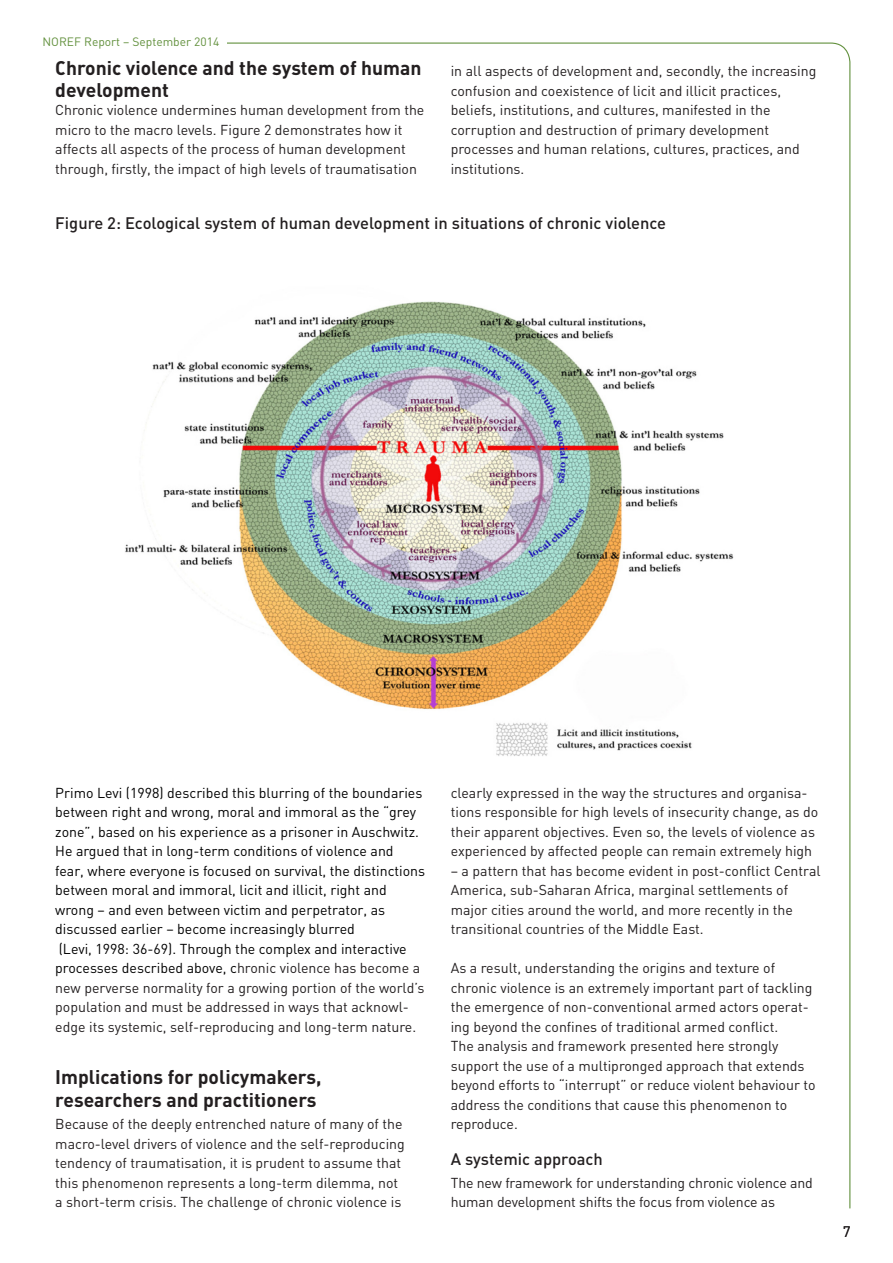
<style>
.page{position:relative;width:893px;height:1263px;background:#fff}
.page>*{position:absolute;margin:0;border:0;box-sizing:border-box;transform-origin:0 0}
.t1{font:700 19.5px/22.5px "DIN";color:#231f20}
.t2{font:500 16.5px "DIN";color:#231f20}
.t3{font:15px "DIN";color:#231f20}
.t4{font:14.25px/19.5px "DIN";color:#231f20}
.t5{font:14.25px/19.5px "DIN";color:#000}
.t6{font:12px "DIN";color:#63913e}
.s1{color:#231f20}
</style>
<div class="page">
<img style="left:125px;top:301px;width:609px;height:455px">
<p class="t6" style="left:43px;top:35px;width:178px">Noref Report – September 2014</p>
<h1 class="t1" style="left:55px;top:55px;width:368px">Chronic violence and the system of human development</h1>
<p class="t4" style="left:55px;top:100px;width:371px">Chronic violence undermines human development from the micro to the macro levels. Figure 2 demonstrates how it affects all aspects of the process of human development through, firstly, the impact of high levels of traumatisation</p>
<p class="t4" style="left:451px;top:61px;width:367px">in all aspects of development and, secondly, the increasing confusion and coexistence of licit and illicit practices, beliefs, institutions, and cultures, manifested in the corruption and destruction of primary development processes and human relations, cultures, practices, and institutions.</p>
<p class="t2" style="left:55px;top:213px;width:612px">Figure 2: Ecological system of human development in situations of chronic violence</p>
<p class="t5" style="left:55px;top:782px;width:371px">Primo Levi (1998) described this blurring of the boundaries between right and wrong, moral and immoral as the “grey zone”, based on his experience as a prisoner in Auschwitz.<br>He argued that in long-term conditions of violence and fear, where everyone is focused on survival, the distinctions between moral and immoral, licit and illicit, right and wrong – and even between victim and perpetrator, as discussed earlier – become increasingly blurred<br>(Levi, 1998: 36-69). Through the complex and interactive processes described above, c<span class="s1">hronic violence has become a new perverse normality for a growing portion of the world’s population and must be addressed in ways that acknowl&shy;edge its systemic, self-reproducing and long-term nature.</span></p>
<h1 class="t1" style="left:55px;top:1065px;width:268px">Implications for policymakers, researchers and practitioners</h1>
<p class="t4" style="left:55px;top:1114px;width:351px">Because of the deeply entrenched nature of many of the macro-level drivers of violence and the self-reproducing tendency of traumatisation, it is prudent to assume that this phenomenon represents a long-term dilemma, not a short-term crisis. The challenge of chronic violence is</p>
<p class="t4" style="left:451px;top:782px;width:369px">clearly expressed in the way the structures and organisa&shy;tions responsible for high levels of insecurity change, as do their apparent objectives. Even so, the levels of violence as experienced by affected people can remain extremely high</p>
<p class="t4" style="left:451px;top:860px;width:371px">– a pattern that has become evident in post-conflict Central America, sub-Saharan Africa, marginal settlements of major cities around the world, and more recently in the transitional countries of the Middle East.</p>
<p class="t4" style="left:451px;top:958px;width:366px">As a result, understanding the origins and texture of chronic violence is an extremely important part of tackling the emergence of non-conventional armed actors operat&shy;ing beyond the confines of traditional armed conflict.<br>The analysis and framework presented here strongly support the use of a multipronged approach that extends beyond efforts to “interrupt” or reduce violent behaviour to address the conditions that cause this phenomenon to reproduce.</p>
<p class="t2" style="left:451px;top:1149px;width:154px">A systemic approach</p>
<p class="t4" style="left:451px;top:1172px;width:364px">The new framework for understanding chronic violence and human development shifts the focus from violence as</p>
<p class="t3" style="left:843px;top:1222px;width:9px">7</p>
</div>
